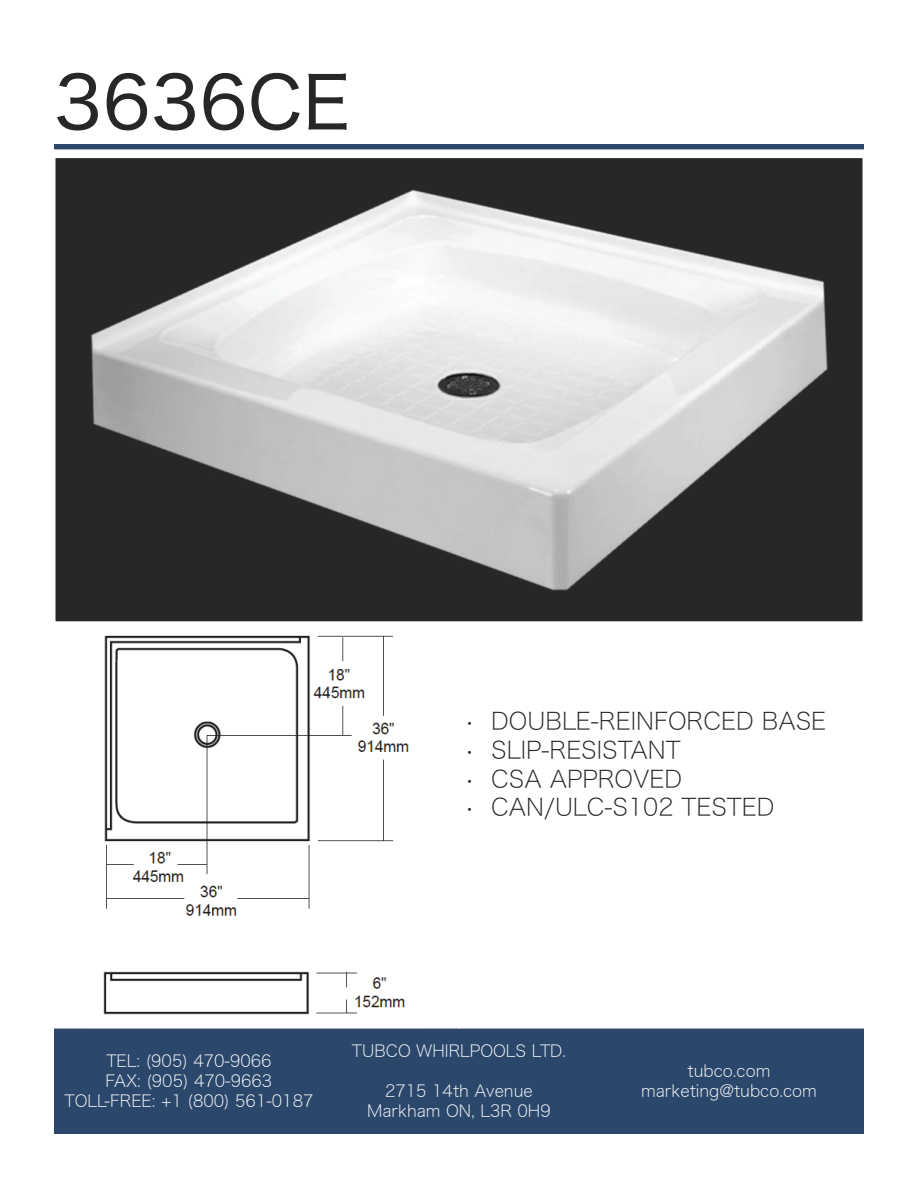
<style>
.page{position:relative;width:918px;height:1188px;background:#fff}
.page>*{position:absolute;margin:0;border:0;box-sizing:border-box;transform-origin:0 0}
.t1{font:72px "Hiragino Sans W4";color:#282627}
.t2{font:24px "Hiragino Sans W1";color:#282627}
.t3{font:16.5px/19.8px "Hiragino Sans W1";color:#fff;text-align:center}
</style>
<div class="page">
<div style="left:54px;top:1028px;width:810px;height:106px;background:#2b486c"></div>
<div style="left:54px;top:144px;width:810px;height:5px;background:#2b486c"></div>
<div style="left:54px;top:157px;width:810px;height:466px;background:#282627"></div>
<img style="left:91px;top:189px;width:737px;height:402px">
<div style="left:52px;top:155px;width:814px;height:469px;border:3px solid #fff"></div>
<img style="left:90px;top:635px;width:333px;height:391px">
<div style="left:53px;top:622px;width:407px;height:407px;border:2px solid #fff"></div>
<div style="left:458px;top:622px;width:407px;height:284px;border:2px solid #fff"></div>
<div style="left:458px;top:905px;width:407px;height:124px;border:2px solid #fff"></div>
<h1 class="t1" style="left:54px;top:38px;width:298px">3636CE</h1>
<h2 class="t2" style="left:464px;top:700px;width:363px">• DOUBLE-REINFORCED BASE</h2>
<h2 class="t2" style="left:464px;top:729px;width:218px">• SLIP-RESISTANT</h2>
<h2 class="t2" style="left:464px;top:757px;width:219px">• CSA APPROVED</h2>
<h2 class="t2" style="left:464px;top:786px;width:312px">• CAN/ULC-S102 TESTED</h2>
<p class="t3" style="left:352px;top:1040px;width:216px">TUBCO WHIRLPOOLS LTD.</p>
<p class="t3" style="left:367px;top:1080px;width:185px">2715 14th Avenue<br>Markham ON, L3R 0H9</p>
<p class="t3" style="left:65px;top:1050px;width:250px">TEL: (905) 470-9066<br>FAX: (905) 470-9663<br>TOLL-FREE: +1 (800) 561-0187</p>
<p class="t3" style="left:641px;top:1060px;width:177px">tubco.com marketing@tubco.com</p>
</div>
